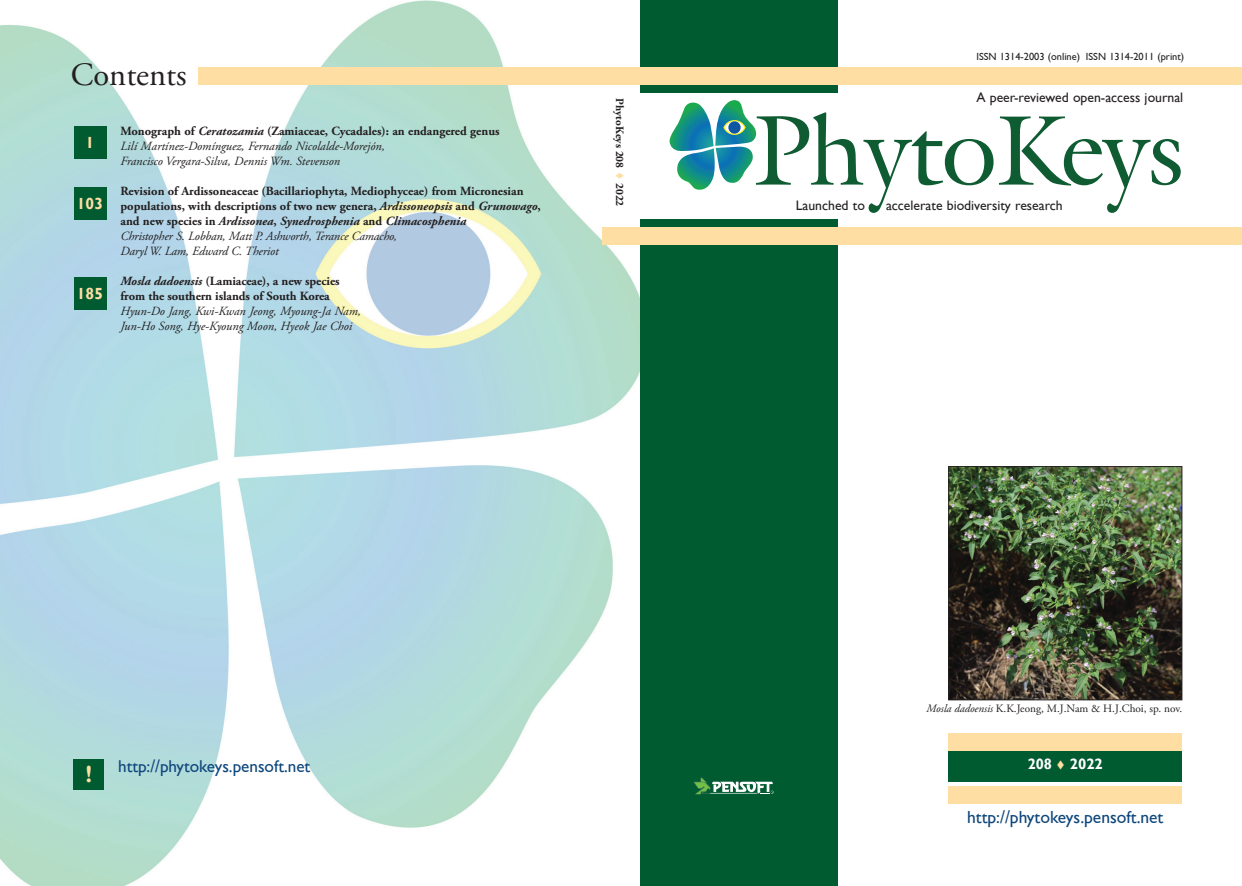
<style>
.page{position:relative;width:1242px;height:886px;background:#fff}
.page>*{position:absolute;margin:0;border:0;box-sizing:border-box;transform-origin:0 0}
.t1{font:32.5px "Adobe Garamond Pro";color:#231f20}
.t2{font:17.5px "Gill Sans";color:#0d467b}
.t3{font:17.12px "Gill Sans";color:#0d467b}
.t4{font:700 16.12px "Gill Sans";color:#ffdea4}
.t5{font:700 15px "Gill Sans";color:#fff}
.t6{font:13.75px "Gill Sans";color:#231f20}
.t7{font:700 12.5px/15px "Adobe Garamond Pro";color:#231f20}
.t8{font:italic 12.5px/15px "Adobe Garamond Pro";color:#231f20}
.t9{font:11.25px "Adobe Garamond Pro";color:#231f20}
.t10{font:700 11.25px "Adobe Garamond Pro";color:#231f20}
.t11{font:10.38px "Gill Sans";color:#231f20}
.s1{font-weight:700;font-style:normal}
.s2{font-weight:700}
.s3{font-style:italic}
.s4{font-weight:400;font-style:italic}
.s5{color:#ffdea4}
.s6{font-weight:700;font-size:23.25px;color:#ffdea4}
</style>
<div class="page">
<img style="left:950px;top:468px;width:230px;height:230px">
<div style="left:948px;top:466px;width:234px;height:234px;border:1px solid #231f20"></div>
<img style="left:0;top:0;width:663px;height:886px">
<svg style="left:999px;top:116px;width:182px;height:97px"></svg>
<svg style="left:670px;top:100px;width:323px;height:113px"></svg>
<svg style="left:725px;top:121px;width:19px;height:13px"></svg>
<svg style="left:728px;top:121px;width:13px;height:13px"></svg>
<div style="left:640px;top:220px;width:198px;height:666px;background:#005b31"></div>
<div style="left:640px;top:0;width:198px;height:92px;background:#005b31"></div>
<div style="left:199px;top:67px;width:1043px;height:18px;background:#ffdea4"></div>
<div style="left:602px;top:227px;width:640px;height:17px;background:#ffdea4"></div>
<div style="left:948px;top:746px;width:234px;height:35px;background:#005b31"></div>
<div style="left:948px;top:733px;width:234px;height:18px;background:#ffdea4"></div>
<div style="left:948px;top:786px;width:234px;height:18px;background:#ffdea4"></div>
<div style="left:74px;top:126px;width:32px;height:33px;background:#005b31"></div>
<div style="left:74px;top:187px;width:32px;height:33px;background:#005b31"></div>
<div style="left:74px;top:277px;width:32px;height:33px;background:#005b31"></div>
<svg style="left:694px;top:777px;width:80px;height:17px"></svg>
<div style="left:74px;top:759px;width:30px;height:30px;background:#005b31"></div>
<h1 class="t1" style="left:71px;top:55px;width:117px">Contents</h1>
<p class="t4" style="left:86px;top:133px;width:10px">1</p>
<p class="t8" style="left:120px;top:124px;width:381px"><span class="s1">Monograph of</span> <span class="s2">Ceratozamia</span> <span class="s1">(Zamiaceae, Cycadales): an endangered genus<br></span>Lilí Martínez-Domínguez, Fernando Nicolalde-Morejón,<br>Francisco Vergara-Silva, Dennis Wm. Stevenson</p>
<p class="t7" style="left:120px;top:184px;width:422px">Revision of Ardissoneaceae (Bacillariophyta, Mediophyceae) from Micronesian populations, with descriptions of two new genera, <span class="s3">Ardissoneopsis</span> and <span class="s3">Grunowago</span>, and new species in <span class="s3">Ardissonea</span>, <span class="s3">Synedrosphenia</span> and <span class="s3">Climacosphenia<br></span><span class="s4">Christopher S. Lobban, Matt P. Ashworth, Terance Camacho,<br>Daryl W. Lam, Edward C. Theriot</span></p>
<p class="t7" style="left:120px;top:274px;width:221px"><span class="s3">Mosla dadoensis</span> (Lamiaceae), a new species from the southern islands of South Korea</p>
<p class="t8" style="left:120px;top:304px;width:242px">Hyun-Do Jang, Kwi-Kwan Jeong, Myoung-Ja Nam,<br>Jun-Ho Song, Hye-Kyoung Moon, Hyeok Jae Choi</p>
<p class="t4" style="left:77px;top:194px;width:28px">103</p>
<p class="t4" style="left:77px;top:284px;width:28px">185</p>
<p class="t10" style="left:626px;top:98px;width:110px;rotate:90deg">PhytoKeys 208 <span class="s5">▼</span> 2022</p>
<h3 class="t3" style="left:86px;top:756px;width:226px"><span class="s6">!</span> http://phytokeys.pensoft.net</h3>
<p class="t11" style="left:976px;top:51px;width:209px">ISSN 1314-2003 (online) ISSN 1314-2011 (print)</p>
<p class="t6" style="left:976px;top:89px;width:208px">A peer-reviewed open-access journal</p>
<p class="t6" style="left:796px;top:197px;width:71px">Launched to</p>
<p class="t6" style="left:886px;top:197px;width:178px">accelerate biodiversity research</p>
<p class="t9" style="left:927px;top:702px;width:257px"><span class="s3">Mosla dadoensis</span> K.K.Jeong, M.J.Nam &amp; H.J.Choi, sp. nov.</p>
<p class="t5" style="left:1028px;top:755px;width:77px">208 <span class="s5">▼</span> 2022</p>
<h2 class="t2" style="left:967px;top:807px;width:198px">http://phytokeys.pensoft.net</h2>
</div>
